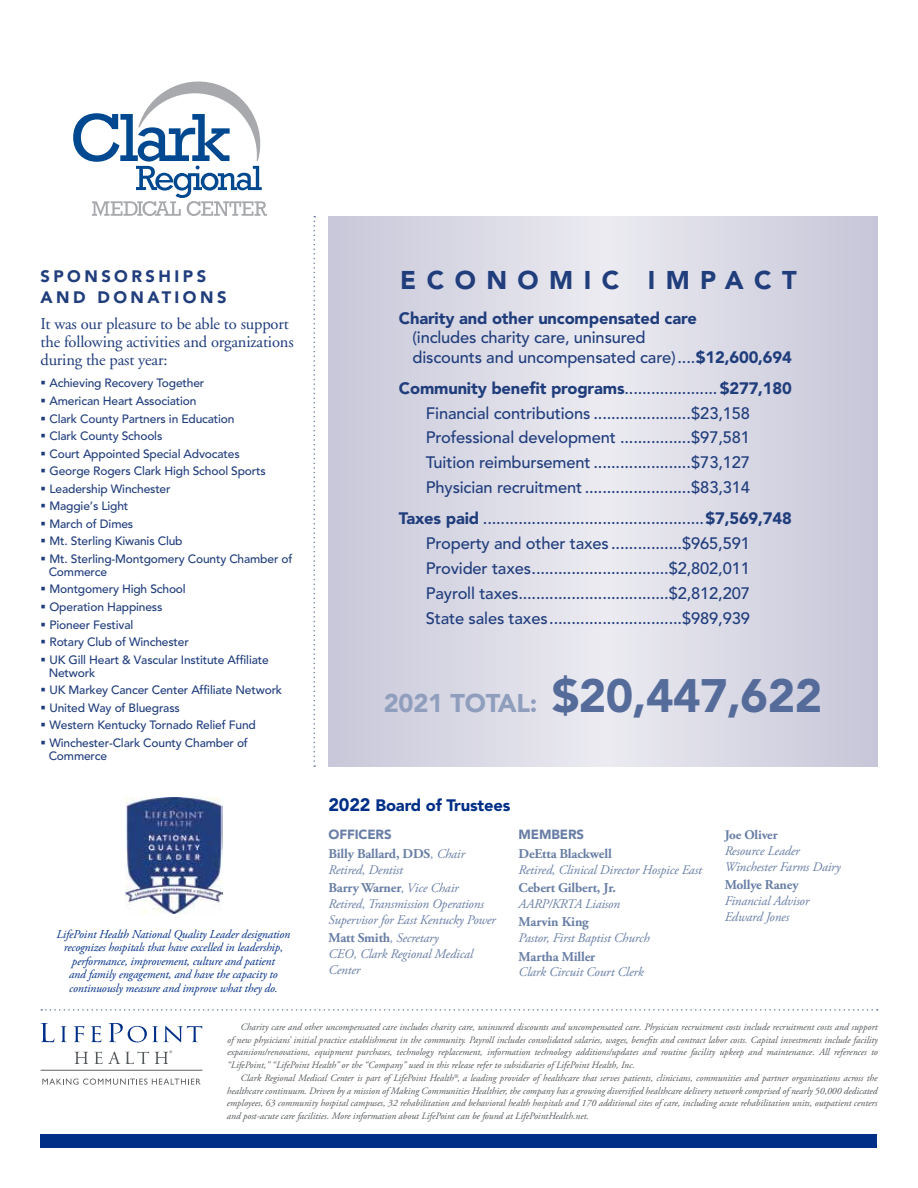
<style>
.page{position:relative;width:918px;height:1188px;background:#fff}
.page>*{position:absolute;margin:0;border:0;box-sizing:border-box;transform-origin:0 0}
.t1{font:900 46.5px "Avenir LT Pro";letter-spacing:-.01em;color:#556c9b}
.t2{font:900 25.5px "Avenir LT Pro";letter-spacing:.41em;color:#203d7c}
.t3{font:500 16.5px/24.9px "Avenir LT Pro";letter-spacing:-.01em;color:#203d7c}
.t4{font:16.5px/18px "Adobe Garamond";letter-spacing:-.01em;color:#203d7c}
.t5{font:900 16.5px "Avenir LT Pro";letter-spacing:-.01em;color:#203d7c}
.t6{font:900 16.5px/21px "Avenir LT Pro";letter-spacing:.21em;color:#203d7c}
.t7{font:900 16.5px "Avenir LT Pro";letter-spacing:-.01em;color:#002f87}
.t8{font:700 13.5px "Adobe Garamond Pro";letter-spacing:-.01em;color:#687ea5}
.t9{font:italic 13.2px/15.8px "Adobe Garamond Pro";letter-spacing:-.01em;color:#687ea5}
.t10{font:900 13.2px "Avenir LT Pro";letter-spacing:-.01em;color:#687ea5}
.t11{font:700 13.2px "Adobe Garamond Pro";letter-spacing:-.01em;color:#687ea5}
.t12{font:500 12px/13px "Avenir LT Pro";letter-spacing:-.015em;color:#203d7c}
.t13{font:italic 12px/13.5px "Adobe Garamond Pro";letter-spacing:-.01em;color:#002f87;text-align:center}
.t14{font:italic 9.75px/12.8px "Adobe Garamond";color:#53575a;text-align:justify}
.t15{font:italic 9.75px/12.8px "Adobe Garamond Pro";color:#53575a;text-align:justify}
.s1{font-weight:900}
.s2{font-size:25.5px;color:#8f9ebd}
.s3{font-size:18px}
.s4{font-weight:400;font-style:italic;font-size:13.2px}
.s5{font-weight:700;font-style:normal;font-size:13.5px}
.s6{font-family:"Adobe Garamond"}
</style>
<div class="page">
<svg style="left:328px;top:216px;width:550px;height:551px;background:#d8d8e4"></svg>
<svg style="left:41px;top:1023px;width:13px;height:19px"></svg>
<svg style="left:61px;top:1026px;width:6px;height:16px"></svg>
<svg style="left:74px;top:1026px;width:10px;height:16px"></svg>
<svg style="left:91px;top:1026px;width:10px;height:16px"></svg>
<svg style="left:108px;top:1023px;width:94px;height:19px"></svg>
<svg style="left:75px;top:1052px;width:13px;height:12px"></svg>
<svg style="left:155px;top:1050px;width:17px;height:14px"></svg>
<svg style="left:94px;top:1051px;width:55px;height:13px"></svg>
<svg style="left:42px;top:1079px;width:159px;height:6px"></svg>
<hr style="left:41px;top:1070px;width:161px;height:1px;background:#5f6162">
<div style="left:40px;top:1134px;width:838px;height:14px;background:#002f87"></div>
<svg style="left:41px;top:1009px;width:837px;height:2px"></svg>
<svg style="left:73px;top:82px;width:194px;height:134px"></svg>
<img style="left:126px;top:797px;width:97px;height:116px">
<svg style="left:314px;top:216px;width:1px;height:551px"></svg>
<p class="t6" style="left:40px;top:266px;width:188px">SPONSORSHIPS<br>AND DONATIONS</p>
<p class="t4" style="left:40px;top:315px;width:255px">It was our pleasure to be able to support the following activities and organizations during the past year:</p>
<p class="t12" style="left:40px;top:377px;width:165px">▪ Achieving Recovery Together</p>
<p class="t12" style="left:40px;top:395px;width:158px">▪ American Heart Association</p>
<p class="t12" style="left:40px;top:412px;width:196px">▪ Clark County Partners in Education</p>
<p class="t12" style="left:40px;top:430px;width:123px">▪ Clark County Schools</p>
<p class="t12" style="left:41px;top:447px;width:201px">▪ Court Appointed Special Advocates</p>
<p class="t12" style="left:40px;top:465px;width:227px">▪ George Rogers Clark High School Sports</p>
<p class="t12" style="left:40px;top:482px;width:132px">▪ Leadership Winchester</p>
<p class="t12" style="left:40px;top:500px;width:89px">▪ Maggie’s Light</p>
<p class="t12" style="left:40px;top:517px;width:94px">▪ March of Dimes</p>
<p class="t12" style="left:40px;top:535px;width:144px">▪ Mt. Sterling Kiwanis Club</p>
<p class="t12" style="left:49px;top:552px;width:245px;text-indent:-8px">▪ Mt. Sterling-Montgomery County Chamber of<br>Commerce</p>
<p class="t12" style="left:40px;top:583px;width:147px">▪ Montgomery High School</p>
<p class="t12" style="left:40px;top:601px;width:123px">▪ Operation Happiness</p>
<p class="t12" style="left:40px;top:618px;width:94px">▪ Pioneer Festival</p>
<p class="t12" style="left:40px;top:636px;width:150px">▪ Rotary Club of Winchester</p>
<p class="t12" style="left:49px;top:653px;width:222px;text-indent:-8px">▪ UK Gill Heart &amp; Vascular Institute Affiliate<br>Network</p>
<p class="t12" style="left:40px;top:684px;width:243px">▪ UK Markey Cancer Center Affiliate Network</p>
<p class="t12" style="left:40px;top:701px;width:141px">▪ United Way of Bluegrass</p>
<p class="t12" style="left:41px;top:719px;width:217px">▪ Western Kentucky Tornado Relief Fund</p>
<p class="t12" style="left:49px;top:736px;width:201px;text-indent:-8px">▪ Winchester-Clark County Chamber of<br>Commerce</p>
<p class="t13" style="left:57px;top:927px;width:235px">LifePoint Health National Quality Leader designation recognizes hospitals that have excelled in leadership, performance, improvement, culture and patient<br>and family engagement, and have the capacity to continuously measure and improve what they do.</p>
<h2 class="t2" style="left:400px;top:265px;width:398px">ECONOMIC IMPACT</h2>
<p class="t5" style="left:399px;top:308px;width:299px">Charity and other uncompensated care</p>
<p class="t3" style="left:412px;top:328px;width:381px;line-height:19.5px">(includes charity care, uninsured<br>discounts and uncompensated care)....<span class="s1">$12,600,694</span></p>
<p class="t3" style="left:426px;top:376px;width:368px;text-indent:-27px"><span class="s1">Community benefit programs</span>.....................<span class="s1">$277,180<br></span>Financial contributions ......................$23,158<br>Professional development ................$97,581<br>Tuition reimbursement ......................$73,127<br>Physician recruitment ........................$83,314</p>
<p class="t3" style="left:426px;top:506px;width:368px;text-indent:-27px"><span class="s1">Taxes paid</span> ..................................................<span class="s1">$7,569,748<br></span>Property and other taxes ................$965,591<br>Provider taxes...............................$2,802,011<br>Payroll taxes..................................$2,812,207<br>State sales taxes..............................$989,939</p>
<h1 class="t1" style="left:384px;top:668px;width:440px"><span class="s2">2021 TOTAL:</span> $20,447,622</h1>
<p class="t7" style="left:328px;top:795px;width:183px"><span class="s3">2022</span> Board of Trustees</p>
<p class="t10" style="left:328px;top:827px;width:65px">OFFICERS</p>
<p class="t8" style="left:328px;top:846px;width:138px">Billy Ballard, DDS<span class="s4">, Chair</span></p>
<p class="t9" style="left:329px;top:862px;width:76px">Retired, Dentist</p>
<p class="t8" style="left:328px;top:880px;width:132px">Barry Warner<span class="s4">, Vice Chair</span></p>
<p class="t9" style="left:329px;top:896px;width:169px">Retired, Transmission Operations<br>Supervisor for East Kentucky Power</p>
<p class="t9" style="left:328px;top:930px;width:146px"><span class="s5">Matt Smith</span>, Secretary<br>CEO, Clark Regional Medical<br>Center</p>
<p class="t10" style="left:519px;top:827px;width:67px">MEMBERS</p>
<p class="t8" style="left:519px;top:846px;width:95px">DeEtta Blackwell</p>
<p class="t9" style="left:519px;top:862px;width:185px">Retired, Clinical Director Hospice East</p>
<p class="t8" style="left:519px;top:880px;width:99px">Cebert Gilbert, Jr.</p>
<p class="t9" style="left:519px;top:896px;width:103px">AARP/KRTA Liaison</p>
<p class="t8" style="left:519px;top:914px;width:72px">Marvin King</p>
<p class="t9" style="left:519px;top:930px;width:133px">Pastor, First Baptist Church</p>
<p class="t8" style="left:519px;top:948px;width:78px">Martha Miller</p>
<p class="t9" style="left:519px;top:965px;width:127px">Clark Circuit Court Clerk</p>
<p class="t11" style="left:725px;top:827px;width:54px">Joe Oliver</p>
<p class="t9" style="left:725px;top:843px;width:118px">Resource Leader<br>Winchester Farms Dairy</p>
<p class="t8" style="left:725px;top:877px;width:76px">Mollye Raney</p>
<p class="t9" style="left:725px;top:893px;width:86px">Financial Advisor<br>Edward Jones</p>
<p class="t14" style="left:227px;top:1021px;width:652px;text-indent:14px">Charity care and other uncompensated care includes charity care, uninsured discounts and uncompensated care. Physician recruitment costs include recruitment costs and support of new physicians’ initial practice establishment in the community. Payroll includes consolidated salaries, wages, benefits and contract labor costs. Capital investments include facility expansions/renovations, equipment purchases, technology replacement, information technology additions/updates and routine facility upkeep and maintenance. All references to “LifePoint,” “LifePoint Health” or the “Company” used in this release refer to subsidiaries of LifePoint Health, Inc.</p>
<p class="t15" style="left:227px;top:1072px;width:652px;text-indent:13px"><span class="s6">Clark Regional Medical Center is part of LifePoint Health</span><sup>®</sup><span class="s6">,</span> a leading provider of healthcare that serves patients, clinicians, communities and partner organizations across the healthcare continuum. Driven by a mission of Making Communities Healthier, the company has a growing diversified healthcare delivery network comprised of nearly 50,000 dedicated employees, 63 community hospital campuses, 32 rehabilitation and behavioral health hospitals and 170 additional sites of care, including acute rehabilitation units, outpatient centers and post-acute care facilities. More information about LifePoint can be found at LifePointHealth.net.</p>
</div>
